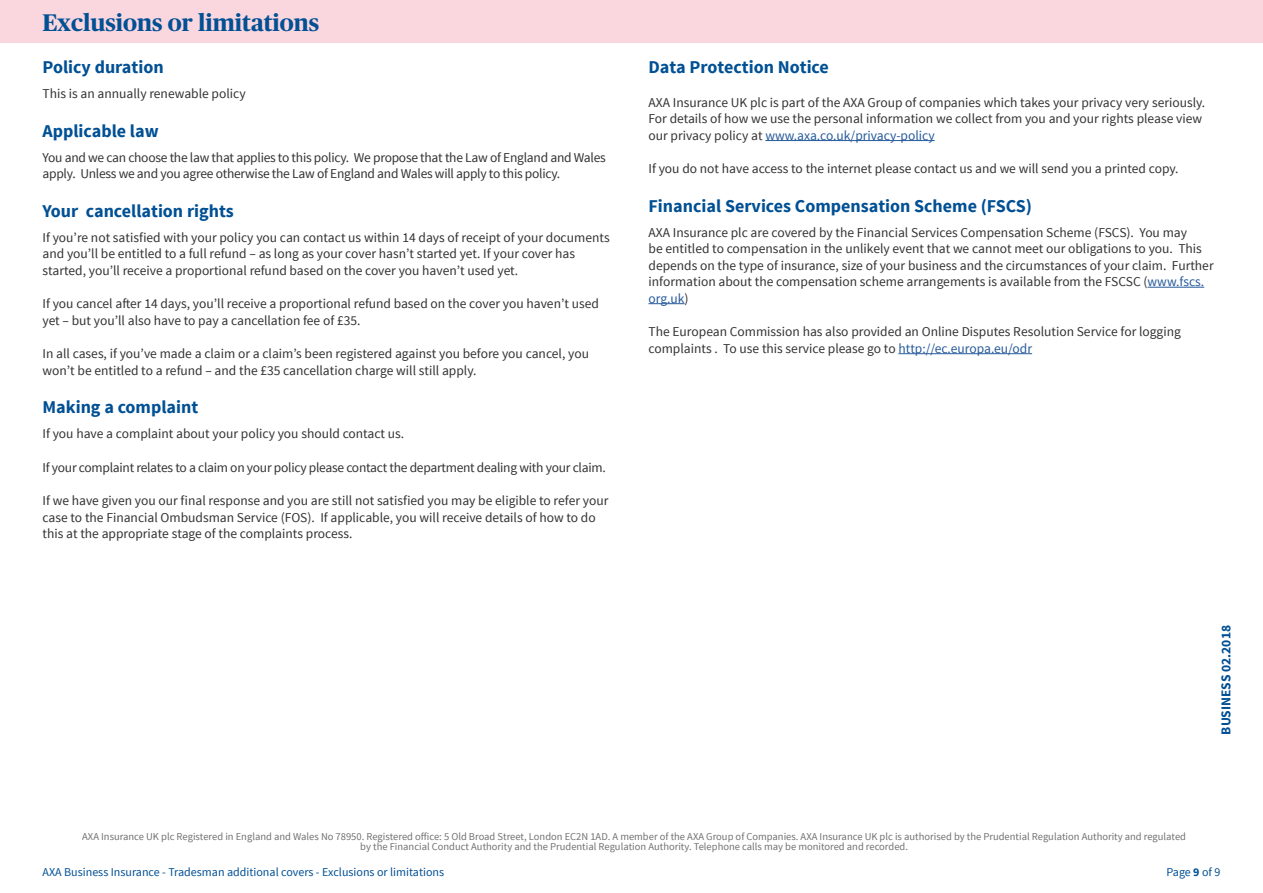
<style>
.page{position:relative;width:1263px;height:893px;background:#fff}
.page>*{position:absolute;margin:0;border:0;box-sizing:border-box;transform-origin:0 0}
.t1{font:700 24px "Publico Headline";color:#015094}
.t2{font:700 18px "Source Sans Pro";color:#015094}
.t3{font:13.5px/16.5px "Source Sans Pro";color:#333232}
.t4{font:13.5px/16.5px "Source Sans Pro";letter-spacing:-.02em;color:#333232}
.t5{font:700 13.5px "Source Sans Pro";color:#004f94}
.t6{font:12px "Source Sans Pro";color:#015094}
.t7{font:10.5px/10.5px "Source Sans Pro";color:#333232;text-align:center}
.s1{color:#265a9b}
.s2{font-weight:700}
</style>
<div class="page">
<div style="left:0;top:0;width:1263px;height:43px;background:#fad6de"></div>
<hr style="left:765px;top:140px;width:170px;height:1px;background:#265a9b">
<hr style="left:1147px;top:287px;width:57px;height:1px;background:#265a9b">
<hr style="left:648px;top:303px;width:36px;height:1px;background:#265a9b">
<hr style="left:898px;top:353px;width:134px;height:1px;background:#265a9b">
<h1 class="t1" style="left:43px;top:5px;width:278px">Exclusions or limitations</h1>
<h2 class="t2" style="left:43px;top:55px;width:123px">Policy duration</h2>
<p class="t3" style="left:43px;top:86px;width:205px">This is an annually renewable policy</p>
<h2 class="t2" style="left:43px;top:119px;width:118px">Applicable law</h2>
<p class="t4" style="left:43px;top:149px;width:565px">You and we can choose the law that applies to this policy. We propose that the Law of England and Wales apply. Unless we and you agree otherwise the Law of England and Wales will apply to this policy.</p>
<h2 class="t2" style="left:43px;top:199px;width:193px">Your cancellation rights</h2>
<p class="t3" style="left:43px;top:229px;width:569px">If you’re not satisfied with your policy you can contact us within 14 days of receipt of your documents and you’ll be entitled to a full refund – as long as your cover hasn’t started yet. If your cover has started, you’ll receive a proportional refund based on the cover you haven’t used yet.</p>
<p class="t3" style="left:43px;top:296px;width:558px">If you cancel after 14 days, you’ll receive a proportional refund based on the cover you haven’t used yet – but you’ll also have to pay a cancellation fee of £35.</p>
<p class="t3" style="left:43px;top:346px;width:548px">In all cases, if you’ve made a claim or a claim’s been registered against you before you cancel, you won’t be entitled to a refund – and the £35 cancellation charge will still apply.</p>
<h2 class="t2" style="left:43px;top:396px;width:157px">Making a complaint</h2>
<p class="t3" style="left:43px;top:426px;width:363px">If you have a complaint about your policy you should contact us.</p>
<p class="t4" style="left:43px;top:459px;width:565px">If your complaint relates to a claim on your policy please contact the department dealing with your claim.</p>
<p class="t3" style="left:43px;top:493px;width:567px">If we have given you our final response and you are still not satisfied you may be eligible to refer your case to the Financial Ombudsman Service (FOS). If applicable, you will receive details of how to do this at the appropriate stage of the complaints process.</p>
<h2 class="t2" style="left:648px;top:55px;width:182px">Data Protection Notice</h2>
<p class="t3" style="left:648px;top:94px;width:558px">AXA Insurance UK plc is part of the AXA Group of companies which takes your privacy very seriously.<br>For details of how we use the personal information we collect from you and your rights please view our privacy policy at <span class="s1">www.axa.co.uk/privacy-policy</span></p>
<p class="t3" style="left:648px;top:161px;width:532px">If you do not have access to the internet please contact us and we will send you a printed copy.</p>
<h2 class="t2" style="left:648px;top:194px;width:385px">Financial Services Compensation Scheme (FSCS)</h2>
<p class="t3" style="left:648px;top:224px;width:567px">AXA Insurance plc are covered by the Financial Services Compensation Scheme (FSCS). You may<br>be entitled to compensation in the unlikely event that we cannot meet our obligations to you. This depends on the type of insurance, size of your business and the circumstances of your claim. Further information about the compensation scheme arrangements is available from the FSCSC (<span class="s1">www.fscs. org.uk</span>)</p>
<p class="t3" style="left:648px;top:324px;width:534px">The European Commission has also provided an Online Disputes Resolution Service for logging complaints . To use this service please go to <span class="s1">http://ec.europa.eu/odr</span></p>
<p class="t5" style="left:1217px;top:735px;width:111px;rotate:-90deg">BUSINESS 02.2018</p>
<p class="t7" style="left:82px;top:831px;width:1105px">AXA Insurance UK plc Registered in England and Wales No 78950. Registered office: 5 Old Broad Street, London EC2N 1AD. A member of the AXA Group of Companies. AXA Insurance UK plc is authorised by the Prudential Regulation Authority and regulated by the Financial Conduct Authority and the Prudential Regulation Authority. Telephone calls may be monitored and recorded.</p>
<p class="t6" style="left:43px;top:865px;width:403px">AXA Business Insurance - Tradesman additional covers - Exclusions or limitations</p>
<p class="t6" style="left:1166px;top:865px;width:55px">Page <span class="s2">9</span> of 9</p>
</div>
